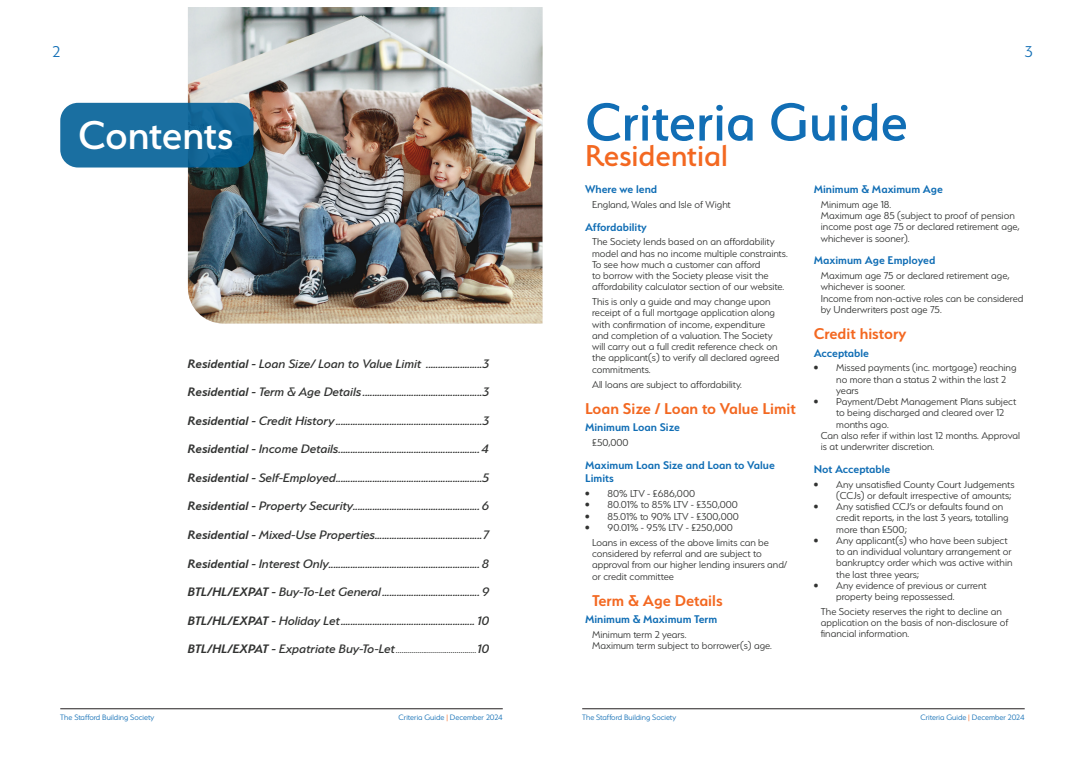
<style>
.page{position:relative;width:1085px;height:780px;background:#fff}
.page>*{position:absolute;margin:0;border:0;box-sizing:border-box;transform-origin:0 0}
.t1{font:500 60px "Serenity";color:#116eb5}
.t2{font:500 45px "Serenity";letter-spacing:-.01em;color:#fff}
.t3{font:500 33.75px "Serenity";color:#f36821}
.t4{font:600 17.5px "Serenity";color:#f36821}
.t5{font:300 17.5px "Serenity";color:#116eb5}
.t6{font:italic 500 13.75px/28.5px "Serenity";color:#323332;text-align:justify}
.t7{font:600 12.5px/13.8px "Serenity";color:#116eb5}
.t8{font:300 11.25px/11.2px "Serenity";color:#323332}
.t9{font:300 8.75px "Serenity";color:#116eb5}
.s1{font-weight:600}
.s2{font-weight:300}
.s3{color:#f36821}
</style>
<div class="page">
<img style="left:188px;top:7px;width:354px;height:316px">
<div style="left:60px;top:103px;width:193px;height:64px;background:linear-gradient(to right,#1e73a5,#0f6496);border-radius:18px"></div>
<hr style="left:60px;top:708px;width:442px;height:1px;background:#231f20">
<hr style="left:582px;top:708px;width:442px;height:1px;background:#231f20">
<h3 class="t5" style="left:52px;top:42px;width:9px">2</h3>
<h3 class="t5" style="left:1024px;top:42px;width:9px">3</h3>
<h2 class="t2" style="left:78px;top:111px;width:157px">Contents</h2>
<p class="t6" style="left:188px;top:349px;width:303px"><span class="s1">Residential -</span> Loan Size/ Loan to Value Limit .......................3<br><span class="s1">Residential -</span> Term &amp; Age Details.................................................3<br><span class="s1">Residential -</span> Credit History ............................................................3<br><span class="s1">Residential -</span> Income Details.......................................................... 4<br><span class="s1">Residential -</span> Self-Employed............................................................5<br><span class="s1">Residential -</span> Property Security.................................................... 6<br><span class="s1">Residential -</span> Mixed-Use Properties............................................7<br><span class="s1">Residential -</span> Interest Only.............................................................. 8<br><span class="s1">BTL/HL/EXPAT -</span> Buy-To-Let General........................................ 9<br><span class="s1">BTL/HL/EXPAT -</span> Holiday Let....................................................... 10<br><span class="s1">BTL/HL/EXPAT -</span> Expatriate Buy-To-Let<span class="s2">.........................................</span>10</p>
<h1 class="t1" style="left:585px;top:90px;width:324px">Criteria Guide</h1>
<h3 class="t3" style="left:585px;top:137px;width:144px">Residential</h3>
<p class="t7" style="left:813px;top:182px;width:131px">Minimum &amp; Maximum Age</p>
<p class="t8" style="left:820px;top:199px;width:200px">Minimum age 18.<br>Maximum age 85 (subject to proof of pension income post age 75 or declared retirement age, whichever is sooner).</p>
<p class="t7" style="left:813px;top:253px;width:123px">Maximum Age Employed</p>
<p class="t8" style="left:820px;top:270px;width:204px">Maximum age 75 or declared retirement age, whichever is sooner.<br>Income from non-active roles can be considered by Underwriters post age 75.</p>
<h3 class="t4" style="left:813px;top:324px;width:94px">Credit history</h3>
<p class="t7" style="left:813px;top:345px;width:57px">Acceptable</p>
<p class="t8" style="left:836px;top:362px;width:182px;text-indent:-22px">• Missed payments (inc. mortgage) reaching no more than a status 2 within the last 2 years</p>
<p class="t8" style="left:813px;top:396px;width:204px">• Payment/Debt Management Plans subject</p>
<p class="t8" style="left:836px;top:407px;width:169px">to being discharged and cleared over 12</p>
<p class="t8" style="left:836px;top:418px;width:54px">months ago.</p>
<p class="t8" style="left:820px;top:429px;width:200px">Can also refer if within last 12 months. Approval</p>
<p class="t8" style="left:820px;top:441px;width:115px">is at underwriter discretion.</p>
<p class="t7" style="left:813px;top:462px;width:78px">Not Acceptable</p>
<p class="t8" style="left:813px;top:478px;width:202px;text-align:right">• Any unsatisfied County Court Judgements (CCJs) or default irrespective of amounts;</p>
<p class="t8" style="left:836px;top:501px;width:174px;text-indent:-22px">• Any satisfied CCJ’s or defaults found on credit reports, in the last 3 years, totalling more than £500;</p>
<p class="t8" style="left:836px;top:534px;width:178px;text-indent:-22px">• Any applicant(s) who have been subject to an individual voluntary arrangement or bankruptcy order which was active within the last three years;</p>
<p class="t8" style="left:836px;top:579px;width:152px;text-indent:-22px">• Any evidence of previous or current property being repossessed.</p>
<p class="t8" style="left:820px;top:605px;width:189px">The Society reserves the right to decline an application on the basis of non-disclosure of financial information.</p>
<p class="t7" style="left:585px;top:182px;width:74px">Where we lend</p>
<p class="t8" style="left:592px;top:199px;width:140px">England, Wales and Isle of Wight</p>
<p class="t7" style="left:585px;top:220px;width:63px">Affordability</p>
<p class="t8" style="left:592px;top:236px;width:197px">The Society lends based on an affordability model and has no income multiple constraints.<br>To see how much a customer can afford<br>to borrow with the Society please visit the affordability calculator section of our website.</p>
<p class="t8" style="left:592px;top:296px;width:189px">This is only a guide and may change upon receipt of a full mortgage application along with confirmation of income, expenditure and completion of a valuation. The Society will carry out a full credit reference check on the applicant(s) to verify all declared agreed commitments.</p>
<p class="t8" style="left:592px;top:378px;width:151px">All loans are subject to affordability.</p>
<h3 class="t4" style="left:585px;top:399px;width:212px">Loan Size / Loan to Value Limit</h3>
<p class="t7" style="left:585px;top:420px;width:96px">Minimum Loan Size</p>
<p class="t8" style="left:592px;top:437px;width:38px">£50,000</p>
<p class="t7" style="left:585px;top:457px;width:191px">Maximum Loan Size and Loan to Value<br>Limits</p>
<p class="t8" style="left:585px;top:488px;width:112px">• 80% LTV - £686,000</p>
<p class="t8" style="left:585px;top:499px;width:154px">• 80.01% to 85% LTV - £350,000</p>
<p class="t8" style="left:585px;top:510px;width:155px">• 85.01% to 90% LTV - £300,000</p>
<p class="t8" style="left:592px;top:520px;width:178px;line-height:14.8px;text-indent:-7px">• 90.01% - 95% LTV - £250,000<br>Loans in excess of the above limits can be</p>
<p class="t8" style="left:592px;top:547px;width:197px">considered by referral and are subject to approval from our higher lending insurers and/ or credit committee</p>
<h3 class="t4" style="left:592px;top:590px;width:132px">Term &amp; Age Details</h3>
<p class="t7" style="left:585px;top:612px;width:134px">Minimum &amp; Maximum Term</p>
<p class="t8" style="left:592px;top:628px;width:181px">Minimum term 2 years.<br>Maximum term subject to borrower(s) age.</p>
<p class="t9" style="left:60px;top:712px;width:96px">The Stafford Building Society</p>
<p class="t9" style="left:398px;top:712px;width:106px">Criteria Guide <span class="s3">|</span> December 2024</p>
<p class="t9" style="left:582px;top:712px;width:96px">The Stafford Building Society</p>
<p class="t9" style="left:920px;top:712px;width:106px">Criteria Guide <span class="s3">|</span> December 2024</p>
</div>
